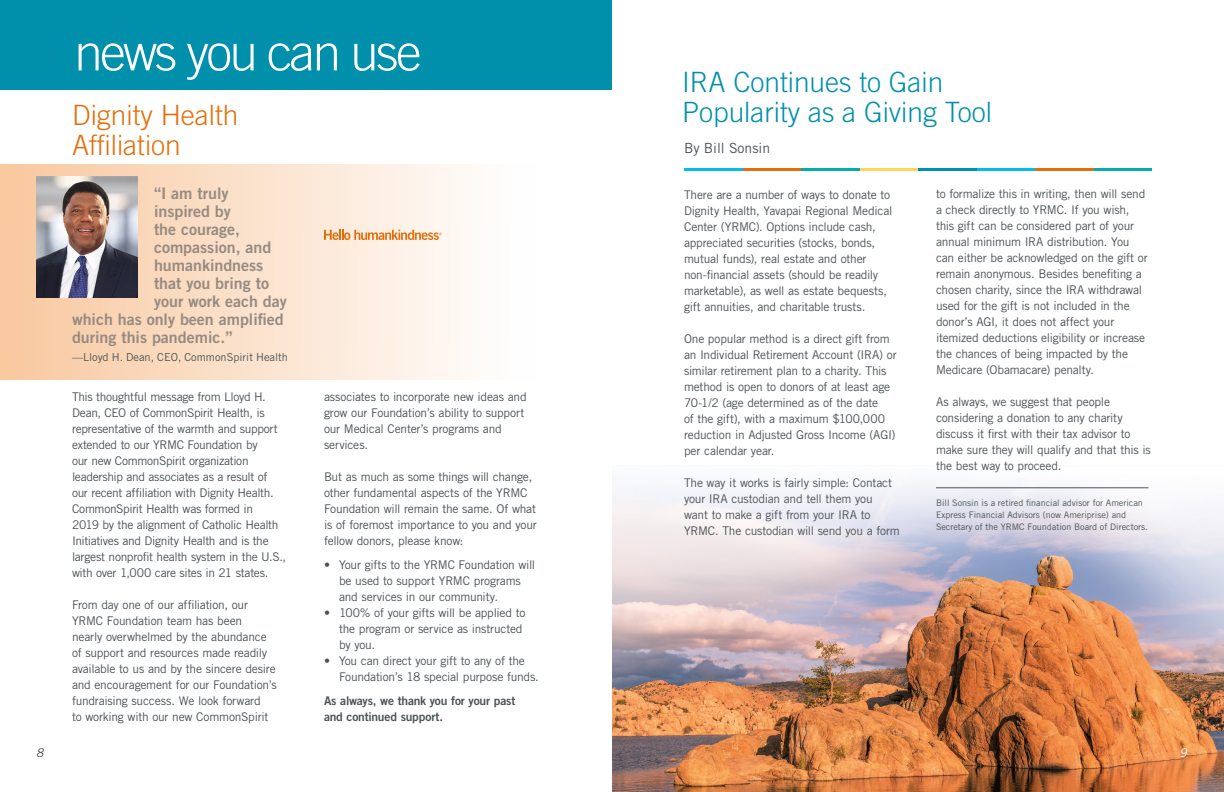
<style>
.page{position:relative;width:1224px;height:792px;background:#fff}
.page>*{position:absolute;margin:0;border:0;box-sizing:border-box;transform-origin:0 0}
.t1{font:300 51px "Trade Gothic LT Std";letter-spacing:-.05em;color:#fff}
.t2{font:300 28px/30px "Trade Gothic LT Std";color:#0090ab}
.t3{font:300 28px/30px "Trade Gothic LT Std";color:#e46f0a}
.t4{font:16px "Trade Gothic LT Std Bd 2";color:#958b82}
.t5{font:14px "Trade Gothic LT Std";color:#4b5357}
.t6{font:12px/16px "Trade Gothic LT Std";letter-spacing:-.02em;color:#4b5357}
.t7{font:12px/16px "Trade Gothic LT Std Bd 2";letter-spacing:-.015em;color:#4b5357}
.t8{font:italic 12px "Trade Gothic LT Std";color:#4b5357}
.t9{font:italic 12px "Trade Gothic LT Std";color:#fff}
.t10{font:11px "Trade Gothic LT Std";color:#4b5357}
.t11{font:9px/12px "Trade Gothic LT Std";color:#4b5357}
</style>
<div class="page">
<div style="left:0;top:164px;width:536px;height:215px;background:linear-gradient(to right,#f9c89f,#fff)"></div>
<img style="left:612px;top:484px;width:612px;height:308px">
<div style="left:0;top:0;width:612px;height:90px;background:#0090ab"></div>
<img style="left:36px;top:176px;width:102px;height:122px">
<svg style="left:324px;top:230px;width:118px;height:10px"></svg>
<hr style="left:936px;top:488px;width:212px;height:1px;background:#4b5357">
<hr style="left:1094px;top:168px;width:58px;height:3px;background:#00aeaf">
<hr style="left:1035px;top:168px;width:58px;height:3px;background:#e46f0a">
<hr style="left:977px;top:168px;width:58px;height:3px;background:#00bde9">
<hr style="left:918px;top:168px;width:59px;height:3px;background:#0090ab">
<hr style="left:860px;top:168px;width:58px;height:3px;background:#ffd560">
<hr style="left:801px;top:168px;width:58px;height:3px;background:#00aeaf">
<hr style="left:743px;top:168px;width:58px;height:3px;background:#e46f0a">
<hr style="left:684px;top:168px;width:59px;height:3px;background:#00bde9">
<p class="t8" style="left:36px;top:746px;width:9px">8</p>
<h1 class="t1" style="left:74px;top:22px;width:349px">news you can use</h1>
<h2 class="t3" style="left:72px;top:100px;width:168px">Dignity Health<br>Affiliation</h2>
<h3 class="t4" style="left:154px;top:183px;width:76px">“I am truly</h3>
<h3 class="t4" style="left:154px;top:201px;width:78px">inspired by</h3>
<h3 class="t4" style="left:154px;top:219px;width:88px">the courage,</h3>
<h3 class="t4" style="left:154px;top:237px;width:119px">compassion, and</h3>
<h3 class="t4" style="left:154px;top:255px;width:111px">humankindness</h3>
<h3 class="t4" style="left:154px;top:273px;width:117px">that you bring to</h3>
<h3 class="t4" style="left:154px;top:291px;width:134px">your work each day</h3>
<h3 class="t4" style="left:72px;top:309px;width:213px">which has only been amplified</h3>
<h3 class="t4" style="left:72px;top:327px;width:162px">during this pandemic.”</h3>
<p class="t10" style="left:72px;top:350px;width:218px">—Lloyd H. Dean, CEO, CommonSpirit Health</p>
<p class="t6" style="left:72px;top:388px;width:216px">This thoughtful message from Lloyd H.<br>Dean, CEO of CommonSpirit Health, is representative of the warmth and support extended to our YRMC Foundation by<br>our new CommonSpirit organization leadership and associates as a result of our recent affiliation with Dignity Health.<br>CommonSpirit Health was formed in<br>2019 by the alignment of Catholic Health Initiatives and Dignity Health and is the largest nonprofit health system in the U.S., with over 1,000 care sites in 21 states.</p>
<p class="t6" style="left:72px;top:596px;width:206px">From day one of our affiliation, our YRMC Foundation team has been<br>nearly overwhelmed by the abundance of support and resources made readily available to us and by the sincere desire and encouragement for our Foundation’s fundraising success. We look forward<br>to working with our new CommonSpirit</p>
<p class="t6" style="left:324px;top:388px;width:204px">associates to incorporate new ideas and grow our Foundation’s ability to support our Medical Center’s programs and services.</p>
<p class="t6" style="left:324px;top:468px;width:214px">But as much as some things will change, other fundamental aspects of the YRMC Foundation will remain the same. Of what is of foremost importance to you and your fellow donors, please know:</p>
<p class="t6" style="left:339px;top:556px;width:198px;text-indent:-15px">• Your gifts to the YRMC Foundation will be used to support YRMC programs and services in our community.</p>
<p class="t6" style="left:339px;top:604px;width:188px;text-indent:-15px">• 100% of your gifts will be applied to the program or service as instructed by you.</p>
<p class="t6" style="left:339px;top:652px;width:201px;text-indent:-15px">• You can direct your gift to any of the<br>Foundation’s 18 special purpose funds.</p>
<p class="t7" style="left:324px;top:692px;width:193px">As always, we thank you for your past and continued support.</p>
<h2 class="t2" style="left:682px;top:67px;width:312px">IRA Continues to Gain<br>Popularity as a Giving Tool</h2>
<p class="t5" style="left:684px;top:139px;width:88px">By Bill Sonsin</p>
<p class="t6" style="left:684px;top:186px;width:210px">There are a number of ways to donate to Dignity Health, Yavapai Regional Medical Center (YRMC). Options include cash, appreciated securities (stocks, bonds, mutual funds), real estate and other non-financial assets (should be readily marketable), as well as estate bequests, gift annuities, and charitable trusts.</p>
<p class="t6" style="left:684px;top:330px;width:214px">One popular method is a direct gift from an Individual Retirement Account (IRA) or similar retirement plan to a charity. This method is open to donors of at least age 70-1/2 (age determined as of the date<br>of the gift), with a maximum $100,000 reduction in Adjusted Gross Income (AGI) per calendar year.</p>
<p class="t6" style="left:684px;top:474px;width:217px">The way it works is fairly simple: Contact your IRA custodian and tell them you<br>want to make a gift from your IRA to YRMC. The custodian will send you a form</p>
<p class="t6" style="left:936px;top:186px;width:213px">to formalize this in writing, then will send a check directly to YRMC. If you wish, this gift can be considered part of your annual minimum IRA distribution. You can either be acknowledged on the gift or remain anonymous. Besides benefiting a chosen charity, since the IRA withdrawal used for the gift is not included in the donor’s AGI, it does not affect your itemized deductions eligibility or increase the chances of being impacted by the Medicare (Obamacare) penalty.</p>
<p class="t6" style="left:936px;top:394px;width:216px">As always, we suggest that people considering a donation to any charity discuss it first with their tax advisor to make sure they will qualify and that this is the best way to proceed.</p>
<p class="t11" style="left:936px;top:497px;width:213px">Bill Sonsin is a retired financial advisor for American<br>Express Financial Advisors (now Ameriprise) and<br>Secretary of the YRMC Foundation Board of Directors.</p>
<p class="t9" style="left:1179px;top:746px;width:9px">9</p>
</div>
